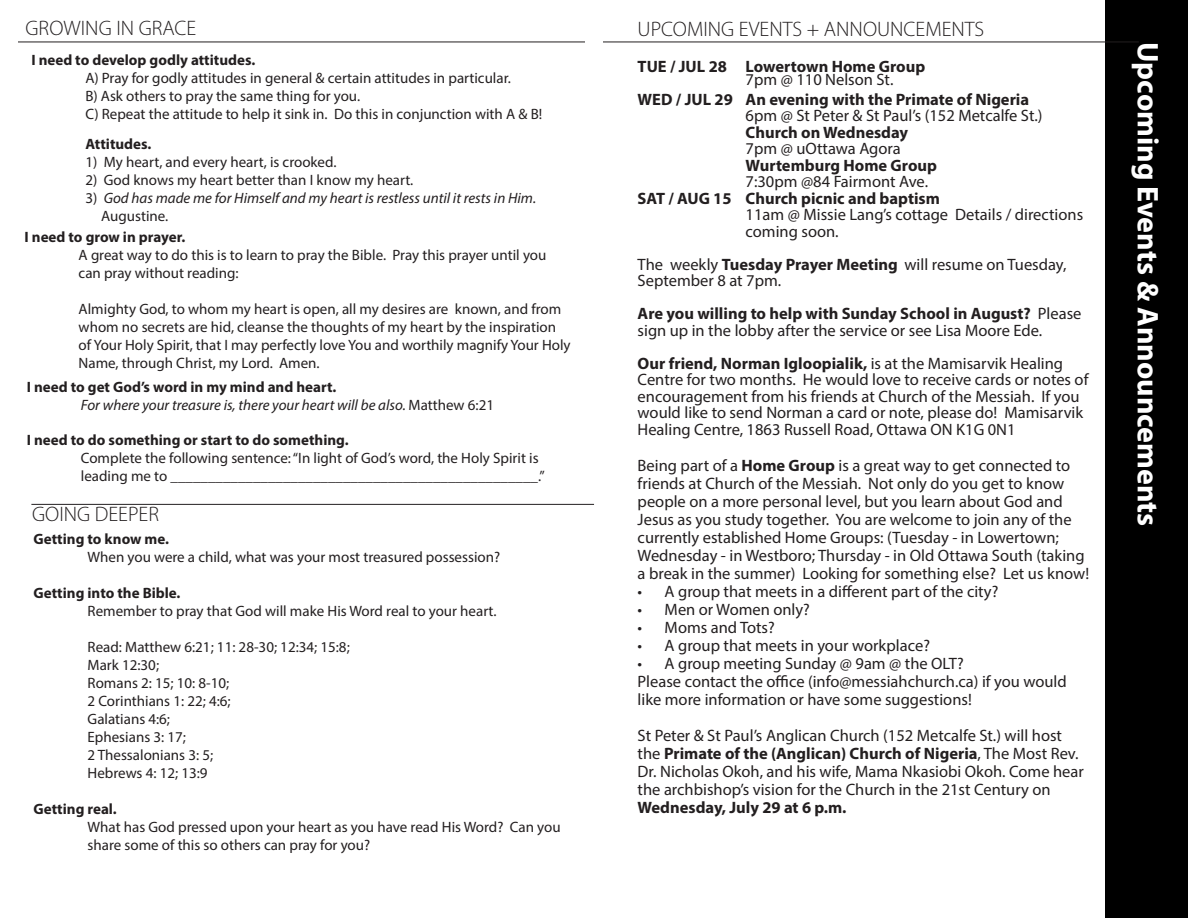
<style>
.page{position:relative;width:1188px;height:918px;background:#fff}
.page>*{position:absolute;margin:0;border:0;box-sizing:border-box;transform-origin:0 0}
.t1{font:700 30px "Myriad Pro";color:#fff}
.t2{font:300 21px "Myriad Pro";color:#231f20}
.t3{font:16.5px/18px "Myriad Pro";color:#231f20}
.t4{font:700 16.5px/13.5px "Myriad Pro";color:#231f20}
.t5{font:15px/18px "Myriad Pro";color:#231f20}
.t6{font:700 15px "Myriad Pro";color:#231f20}
.t7{font:italic 15px/18px "Myriad Pro";color:#231f20}
.s1{font-weight:400}
.s2{font-weight:700}
.s3{font-style:normal}
</style>
<div class="page">
<div style="left:1105px;top:0;width:83px;height:918px;background:#000"></div>
<hr style="left:18px;top:42px;width:567px;height:1px;background:#231f20">
<hr style="left:603px;top:42px;width:536px;height:1px;background:#231f20">
<hr style="left:31px;top:504px;width:563px;height:1px;background:#231f20">
<p class="t2" style="left:26px;top:17px;width:172px">GROWING IN GRACE</p>
<p class="t2" style="left:638px;top:17px;width:348px">UPCOMING EVENTS + ANNOUNCEMENTS</p>
<p class="t4" style="left:746px;top:59px;width:181px;text-indent:-108px">TUE / JUL 28 Lowertown Home Group<br><span class="s1">7pm @ 110 Nelson St.</span></p>
<p class="t4" style="left:638px;top:92px;width:393px">WED / JUL 29 An evening with the Primate of Nigeria</p>
<p class="t3" style="left:746px;top:106px;width:298px">6pm @ St Peter &amp; St Paul’s (152 Metcalfe St.)</p>
<p class="t4" style="left:746px;top:125px;width:164px">Church on Wednesday</p>
<p class="t3" style="left:746px;top:139px;width:157px">7pm @ uOttawa Agora</p>
<p class="t4" style="left:746px;top:158px;width:193px">Wurtemburg Home Group</p>
<p class="t3" style="left:746px;top:172px;width:184px">7:30pm @84 Fairmont Ave.</p>
<p class="t4" style="left:638px;top:191px;width:304px">SAT / AUG 15 Church picnic and baptism</p>
<p class="t3" style="left:746px;top:206px;width:339px;line-height:16.5px">11am @ Missie Lang’s cottage Details / directions coming soon.</p>
<p class="t3" style="left:638px;top:256px;width:430px;line-height:16.5px">The weekly <span class="s2">Tuesday Prayer Meeting</span> will resume on Tuesday,<br>September 8 at 7pm.</p>
<p class="t3" style="left:638px;top:305px;width:445px;line-height:16.5px"><span class="s2">Are you willing to help with Sunday School in August?</span> Please sign up in the lobby after the service or see Lisa Moore Ede.</p>
<p class="t3" style="left:638px;top:355px;width:452px;line-height:16.5px"><span class="s2">Our friend, Norman Igloopialik,</span> is at the Mamisarvik Healing Centre for two months. He would love to receive cards or notes of encouragement from his friends at Church of the Messiah. If you would like to send Norman a card or note, please do! Mamisarvik Healing Centre, 1863 Russell Road, Ottawa ON K1G 0N1</p>
<p class="t3" style="left:638px;top:456px;width:453px">Being part of a <span class="s2">Home Group</span> is a great way to get connected to friends at Church of the Messiah. Not only do you get to know people on a more personal level, but you learn about God and Jesus as you study together. You are welcome to join any of the currently established Home Groups: (Tuesday - in Lowertown; Wednesday - in Westboro; Thursday - in Old Ottawa South (taking a break in the summer) Looking for something else? Let us know!</p>
<p class="t3" style="left:638px;top:582px;width:362px">• A group that meets in a different part of the city?</p>
<p class="t3" style="left:638px;top:600px;width:174px">• Men or Women only?</p>
<p class="t3" style="left:638px;top:618px;width:139px">• Moms and Tots?</p>
<p class="t3" style="left:638px;top:636px;width:294px">• A group that meets in your workplace?</p>
<p class="t3" style="left:638px;top:654px;width:328px">• A group meeting Sunday @ 9am @ the OLT?</p>
<p class="t3" style="left:638px;top:672px;width:431px">Please contact the office (info@messiahchurch.ca) if you would like more information or have some suggestions!</p>
<p class="t3" style="left:638px;top:726px;width:448px">St Peter &amp; St Paul’s Anglican Church (152 Metcalfe St.) will host the <span class="s2">Primate of the (Anglican) Church of Nigeria</span>, The Most Rev.<br>Dr. Nicholas Okoh, and his wife, Mama Nkasiobi Okoh. Come hear the archbishop’s vision for the Church in the 21st Century on <span class="s2">Wednesday, July 29 at 6 p.m.</span></p>
<p class="t6" style="left:31px;top:50px;width:225px">I need to develop godly attitudes.</p>
<p class="t5" style="left:85px;top:69px;width:427px">A) Pray for godly attitudes in general &amp; certain attitudes in particular.</p>
<p class="t5" style="left:85px;top:87px;width:276px">B) Ask others to pray the same thing for you.</p>
<p class="t5" style="left:85px;top:105px;width:458px">C) Repeat the attitude to help it sink in. Do this in conjunction with A &amp; B!</p>
<p class="t6" style="left:85px;top:134px;width:68px">Attitudes.</p>
<p class="t5" style="left:85px;top:153px;width:253px">1) My heart, and every heart, is crooked.</p>
<p class="t5" style="left:85px;top:171px;width:329px">2) God knows my heart better than I know my heart.</p>
<p class="t7" style="left:101px;top:189px;width:436px;text-indent:-16px"><span class="s3">3)</span> God has made me for Himself and my heart is restless until it rests in Him.<br><span class="s3">Augustine.</span></p>
<p class="t6" style="left:25px;top:227px;width:162px">I need to grow in prayer.</p>
<p class="t5" style="left:79px;top:245px;width:469px">A great way to do this is to learn to pray the Bible. Pray this prayer until you</p>
<p class="t5" style="left:79px;top:263px;width:161px">can pray without reading:</p>
<p class="t5" style="left:79px;top:299px;width:493px">Almighty God, to whom my heart is open, all my desires are known, and from whom no secrets are hid, cleanse the thoughts of my heart by the inspiration of Your Holy Spirit, that I may perfectly love You and worthily magnify Your Holy Name, through Christ, my Lord. Amen.</p>
<p class="t6" style="left:27px;top:377px;width:311px">I need to get God’s word in my mind and heart.</p>
<p class="t7" style="left:81px;top:396px;width:415px">For where your treasure is, there your heart will be also. <span class="s3">Matthew 6:21</span></p>
<p class="t6" style="left:27px;top:430px;width:323px">I need to do something or start to do something.</p>
<p class="t5" style="left:81px;top:449px;width:465px">Complete the following sentence: “In light of God’s word, the Holy Spirit is leading me to _________________________________________________.”</p>
<p class="t2" style="left:32px;top:502px;width:128px">GOING DEEPER</p>
<p class="t5" style="left:88px;top:530px;width:414px;text-indent:-54px"><span class="s2">Getting to know me.<br></span>When you were a child, what was your most treasured possession?</p>
<p class="t5" style="left:88px;top:584px;width:411px;text-indent:-54px"><span class="s2">Getting into the Bible.<br></span>Remember to pray that God will make His Word real to your heart.</p>
<p class="t5" style="left:88px;top:638px;width:264px">Read: Matthew 6:21; 11: 28-30; 12:34; 15:8;</p>
<p class="t5" style="left:88px;top:656px;width:73px">Mark 12:30;</p>
<p class="t5" style="left:88px;top:674px;width:143px">Romans 2: 15; 10: 8-10;</p>
<p class="t5" style="left:88px;top:692px;width:145px">2 Corinthians 1: 22; 4:6;</p>
<p class="t5" style="left:88px;top:710px;width:84px">Galatians 4:6;</p>
<p class="t5" style="left:88px;top:728px;width:100px">Ephesians 3: 17;</p>
<p class="t5" style="left:88px;top:746px;width:127px">2 Thessalonians 3: 5;</p>
<p class="t5" style="left:88px;top:764px;width:122px">Hebrews 4: 12; 13:9</p>
<p class="t5" style="left:88px;top:800px;width:475px;text-indent:-54px"><span class="s2">Getting real.<br></span>What has God pressed upon your heart as you have read His Word? Can you share some of this so others can pray for you?</p>
<p class="t1" style="left:1167px;top:42px;width:486px;rotate:90deg">Upcoming Events &amp; Announcements</p>
</div>
